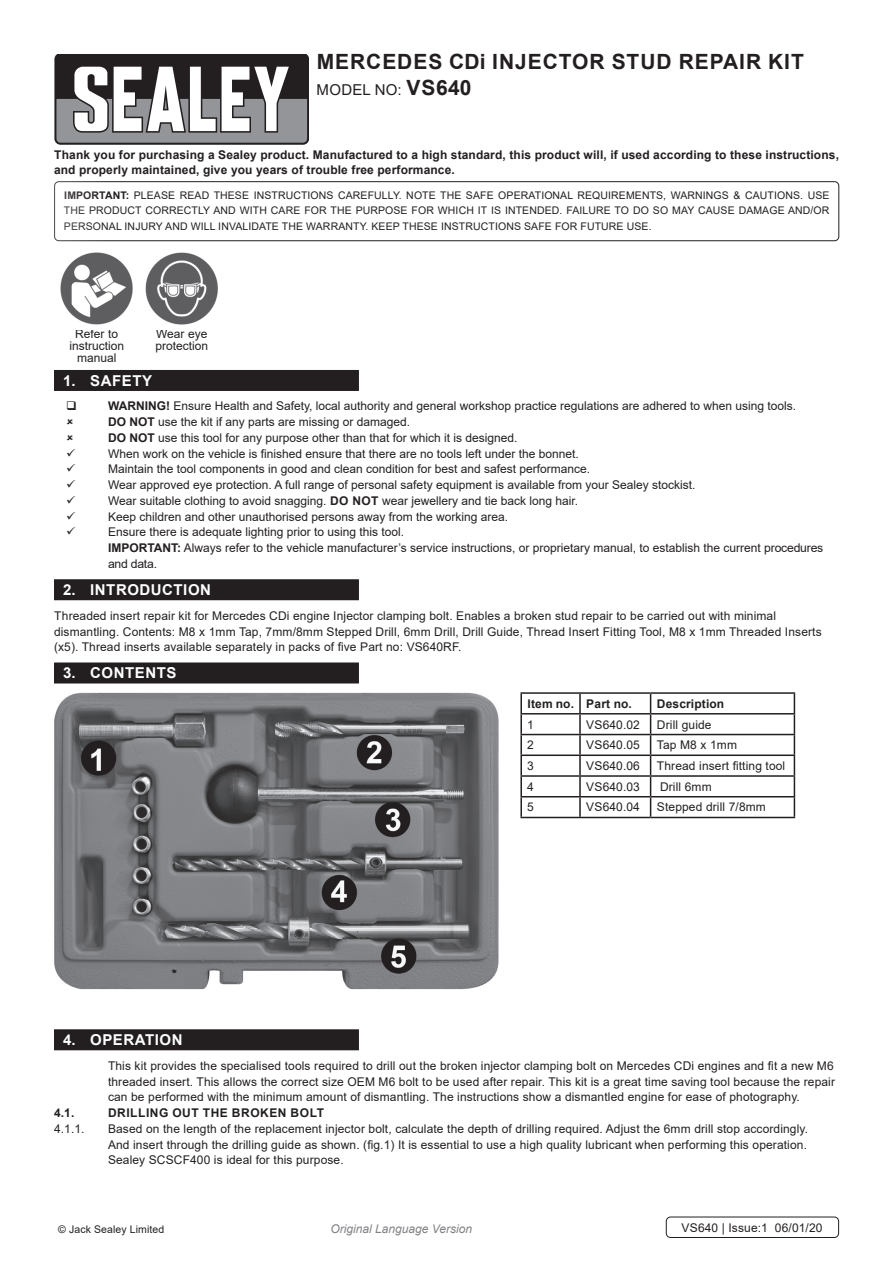
<style>
.page{position:relative;width:893px;height:1263px;background:#fff}
.page>*{position:absolute;margin:0;border:0;box-sizing:border-box;transform-origin:0 0}
.Instructions_Model_N{font:700 21px "Arial";letter-spacing:.045em;color:#231f20}
.t1{font:700 15px "Arial";letter-spacing:.035em;color:#fff}
.Instructions_Model_N-2{font:15px "Arial";letter-spacing:.01em;color:#231f20}
.Body{font:12px/15.8px "Arial";color:#231f20}
.Body-2{font:700 12px/15.8px "Arial";letter-spacing:.01em;color:#231f20}
.Body-3{font:700 12px "Arial";letter-spacing:.045em;color:#231f20}
.t2{font:italic 12px "Arial";color:#808285}
.Body__Footer{font:12px "Arial";letter-spacing:.01em;color:#231f20}
.Body__Justified__7pt{font:10.5px/15.8px "Arial";letter-spacing:.01em;color:#231f20;text-align:justify}
.s1{font-weight:700;font-size:21px}
.s2{font-weight:700}
</style>
<div class="page">
<svg style="left:54px;top:54px;width:255px;height:90px"></svg>
<div style="left:54px;top:181px;width:785px;height:60px;border:1px solid #231f20;border-radius:4px"></div>
<div style="left:54px;top:370px;width:305px;height:21px;background:#231f20"></div>
<div style="left:54px;top:579px;width:305px;height:21px;background:#231f20"></div>
<div style="left:54px;top:662px;width:305px;height:21px;background:#231f20"></div>
<div style="left:54px;top:1029px;width:305px;height:21px;background:#231f20"></div>
<img style="left:60px;top:252px;width:73px;height:73px">
<img style="left:145px;top:252px;width:73px;height:73px">
<hr style="left:520px;top:692px;width:60px;height:2px;background:#231f20">
<svg style="left:520px;top:694px;width:2px;height:19px"></svg>
<hr style="left:580px;top:692px;width:71px;height:2px;background:#231f20">
<svg style="left:579px;top:694px;width:2px;height:19px"></svg>
<hr style="left:651px;top:692px;width:144px;height:2px;background:#231f20">
<hr style="left:520px;top:713px;width:60px;height:1px;background:#231f20">
<hr style="left:520px;top:714px;width:2px;height:20px;background:#231f20">
<hr style="left:580px;top:713px;width:71px;height:1px;background:#231f20">
<hr style="left:579px;top:714px;width:2px;height:20px;background:#231f20">
<hr style="left:651px;top:713px;width:144px;height:1px;background:#231f20">
<hr style="left:520px;top:734px;width:60px;height:1px;background:#231f20">
<hr style="left:580px;top:734px;width:71px;height:1px;background:#231f20">
<hr style="left:651px;top:734px;width:144px;height:1px;background:#231f20">
<hr style="left:520px;top:754px;width:60px;height:2px;background:#231f20">
<hr style="left:580px;top:754px;width:71px;height:2px;background:#231f20">
<hr style="left:651px;top:754px;width:144px;height:2px;background:#231f20">
<hr style="left:520px;top:775px;width:60px;height:2px;background:#231f20">
<svg style="left:520px;top:735px;width:2px;height:61px"></svg>
<hr style="left:580px;top:775px;width:71px;height:2px;background:#231f20">
<svg style="left:579px;top:735px;width:2px;height:61px"></svg>
<hr style="left:651px;top:775px;width:144px;height:2px;background:#231f20">
<hr style="left:520px;top:796px;width:60px;height:1px;background:#231f20">
<hr style="left:520px;top:797px;width:2px;height:20px;background:#231f20">
<hr style="left:580px;top:796px;width:71px;height:1px;background:#231f20">
<hr style="left:579px;top:797px;width:2px;height:20px;background:#231f20">
<hr style="left:651px;top:796px;width:144px;height:1px;background:#231f20">
<svg style="left:650px;top:694px;width:1px;height:123px"></svg>
<svg style="left:794px;top:694px;width:1px;height:123px"></svg>
<hr style="left:520px;top:817px;width:60px;height:1px;background:#231f20">
<hr style="left:580px;top:817px;width:71px;height:1px;background:#231f20">
<hr style="left:651px;top:817px;width:144px;height:1px;background:#231f20">
<img style="left:54px;top:692px;width:445px;height:298px">
<div style="left:666px;top:1216px;width:173px;height:22px;border:1px solid #231f20;border-radius:4px"></div>
<p class="Instructions_Model_N" style="left:317px;top:47px;width:489px">MERCEDES CDi INJECTOR STUD REPAIR KIT</p>
<p class="Instructions_Model_N-2" style="left:317px;top:79px;width:156px">MODEL NO: <span class="s1">VS640</span></p>
<p class="Body-2" style="left:54px;top:147px;width:786px">Thank you for purchasing a Sealey product. Manufactured to a high standard, this product will, if used according to these instructions, and properly maintained, give you years of trouble free performance.</p>
<p class="Body__Justified__7pt" style="left:64px;top:187px;width:767px"><span class="s2">IMPORTANT:</span> PLEASE READ THESE INSTRUCTIONS CAREFULLY. NOTE THE SAFE OPERATIONAL REQUIREMENTS, WARNINGS &amp; CAUTIONS. USE THE PRODUCT CORRECTLY AND WITH CARE FOR THE PURPOSE FOR WHICH IT IS INTENDED. FAILURE TO DO SO MAY CAUSE DAMAGE AND/OR PERSONAL INJURY AND WILL INVALIDATE THE WARRANTY. KEEP THESE INSTRUCTIONS SAFE FOR FUTURE USE.</p>
<p class="Body" style="left:69px;top:328px;width:56px;line-height:12px;text-align:center">Refer to instruction</p>
<p class="Body" style="left:77px;top:350px;width:41px">manual</p>
<p class="Body" style="left:156px;top:326px;width:53px">Wear eye</p>
<p class="Body" style="left:155px;top:338px;width:54px">protection</p>
<p class="t1" style="left:63px;top:370px;width:90px">1. SAFETY</p>
<p class="Body" style="left:108px;top:398px;width:690px"><span class="s2">WARNING!</span> Ensure Health and Safety, local authority and general workshop practice regulations are adhered to when using tools.</p>
<p class="Body" style="left:108px;top:414px;width:304px"><span class="s2">DO NOT</span> use the kit if any parts are missing or damaged.</p>
<p class="Body" style="left:108px;top:430px;width:411px"><span class="s2">DO NOT</span> use this tool for any purpose other than that for which it is designed.</p>
<p class="Body" style="left:108px;top:446px;width:472px">When work on the vehicle is finished ensure that there are no tools left under the bonnet.</p>
<p class="Body" style="left:108px;top:461px;width:484px">Maintain the tool components in good and clean condition for best and safest performance.</p>
<p class="Body" style="left:108px;top:477px;width:589px">Wear approved eye protection. A full range of personal safety equipment is available from your Sealey stockist.</p>
<p class="Body" style="left:108px;top:493px;width:472px">Wear suitable clothing to avoid snagging. <span class="s2">DO NOT</span> wear jewellery and tie back long hair.</p>
<p class="Body" style="left:108px;top:509px;width:402px">Keep children and other unauthorised persons away from the working area.</p>
<p class="Body" style="left:108px;top:524px;width:298px">Ensure there is adequate lighting prior to using this tool.</p>
<p class="Body" style="left:108px;top:540px;width:717px"><span class="s2">IMPORTANT:</span> Always refer to the vehicle manufacturer’s service instructions, or proprietary manual, to establish the current procedures and data.</p>
<p class="t1" style="left:63px;top:579px;width:149px">2. INTRODUCTION</p>
<p class="Body" style="left:54px;top:608px;width:769px">Threaded insert repair kit for Mercedes CDi engine Injector clamping bolt. Enables a broken stud repair to be carried out with minimal dismantling. Contents: M8 x 1mm Tap, 7mm/8mm Stepped Drill, 6mm Drill, Drill Guide, Thread Insert Fitting Tool, M8 x 1mm Threaded Inserts (x5). Thread inserts available separately in packs of five Part no: VS640RF.</p>
<p class="t1" style="left:63px;top:662px;width:115px">3. CONTENTS</p>
<p class="Body-2" style="left:527px;top:696px;width:48px">Item no.</p>
<p class="Body-2" style="left:586px;top:696px;width:47px">Part no.</p>
<p class="Body-2" style="left:657px;top:696px;width:69px">Description</p>
<p class="Body" style="left:527px;top:716px;width:8px">1</p>
<p class="Body" style="left:586px;top:716px;width:55px">VS640.02</p>
<p class="Body" style="left:657px;top:716px;width:56px">Drill guide</p>
<p class="Body" style="left:527px;top:737px;width:8px">2</p>
<p class="Body" style="left:586px;top:737px;width:55px">VS640.05</p>
<p class="Body" style="left:657px;top:737px;width:82px">Tap M8 x 1mm</p>
<p class="Body" style="left:527px;top:758px;width:8px">3</p>
<p class="Body" style="left:586px;top:758px;width:55px">VS640.06</p>
<p class="Body" style="left:657px;top:758px;width:130px">Thread insert fitting tool</p>
<p class="Body" style="left:527px;top:778px;width:8px">4</p>
<p class="Body" style="left:586px;top:778px;width:55px">VS640.03</p>
<p class="Body" style="left:660px;top:778px;width:53px">Drill 6mm</p>
<p class="Body" style="left:527px;top:799px;width:8px">5</p>
<p class="Body" style="left:586px;top:799px;width:55px">VS640.04</p>
<p class="Body" style="left:657px;top:799px;width:111px">Stepped drill 7/8mm</p>
<p class="t1" style="left:63px;top:1029px;width:121px">4. OPERATION</p>
<p class="Body" style="left:108px;top:1058px;width:728px;text-align:justify">This kit provides the specialised tools required to drill out the broken injector clamping bolt on Mercedes CDi engines and fit a new M6 threaded insert. This allows the correct size OEM M6 bolt to be used after repair. This kit is a great time saving tool because the repair can be performed with the minimum amount of dismantling. The instructions show a dismantled engine for ease of photography.</p>
<p class="Body-2" style="left:54px;top:1105px;width:22px">4.1.</p>
<p class="Body-3" style="left:108px;top:1104px;width:218px">DRILLING OUT THE BROKEN BOLT</p>
<p class="Body" style="left:54px;top:1121px;width:32px">4.1.1.</p>
<p class="Body" style="left:108px;top:1121px;width:702px;text-align:justify">Based on the length of the replacement injector bolt, calculate the depth of drilling required. Adjust the 6mm drill stop accordingly.<br>And insert through the drilling guide as shown. (fig.1) It is essential to use a high quality lubricant when performing this operation.<br>Sealey SCSCF400 is ideal for this purpose.</p>
<p class="Body__Justified__7pt" style="left:58px;top:1221px;width:108px">© Jack Sealey Limited</p>
<p class="t2" style="left:330px;top:1220px;width:143px">Original Language Version</p>
<p class="Body__Footer" style="left:681px;top:1219px;width:142px">VS640 | Issue:1 06/01/20</p>
</div>
